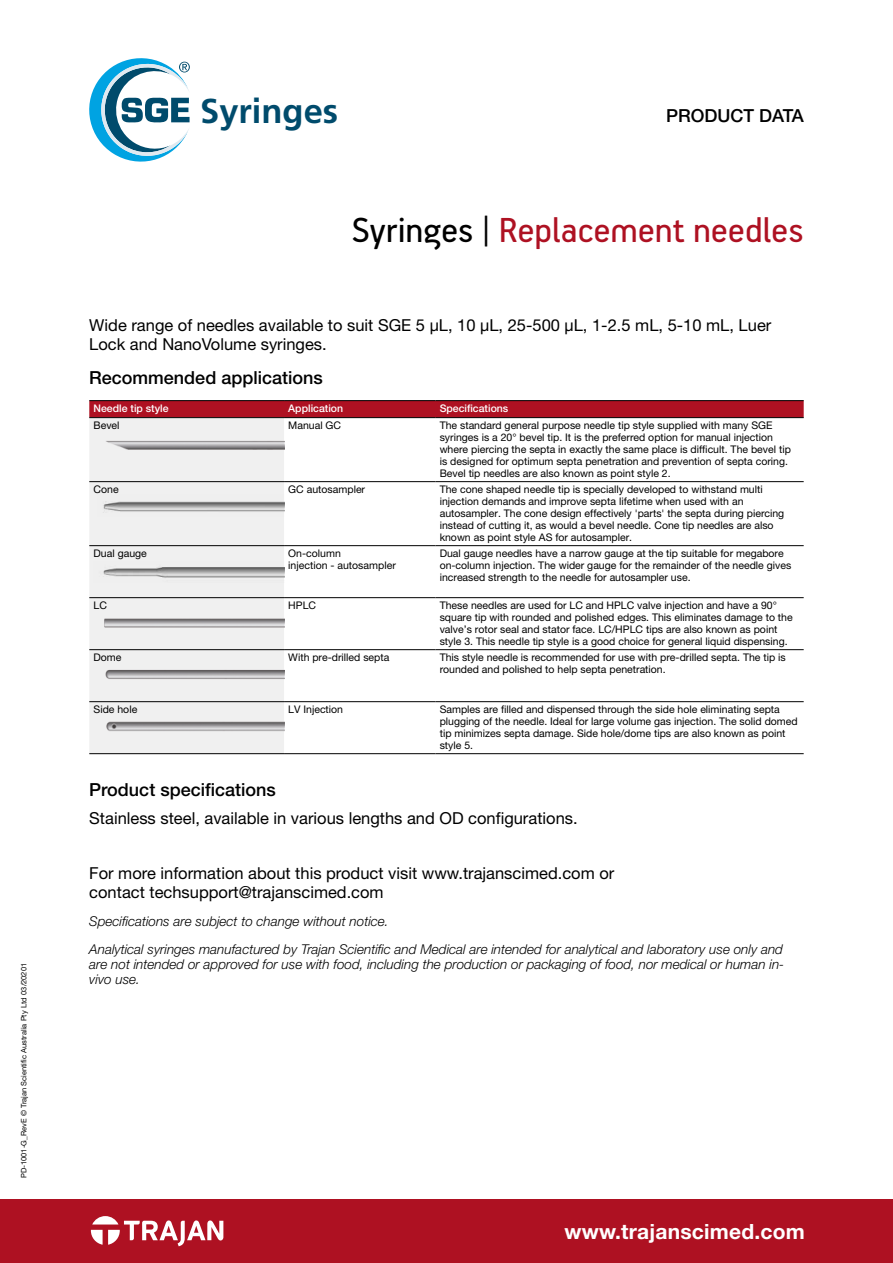
<style>
.page{position:relative;width:893px;height:1263px;background:#fff}
.page>*{position:absolute;margin:0;border:0;box-sizing:border-box;transform-origin:0 0}
.PD_Product_family_bl{font:39px "PF Handbook Pro";color:#ae1122}
.t1{font:700 34.5px "Frutiger";color:#004b6c}
.t2{font:700 21px "Helvetica Neue LT Std";letter-spacing:.01em;color:#fff}
.Heading_Text{font:500 18px "Helvetica Neue LT Std";color:#000}
.Text{font:16.5px/19.5px "Helvetica Neue LT Std";color:#000}
.Note{font:italic 300 13.5px/15px "Helvetica Neue LT Std";color:#000;text-align:justify}
.TRJ_Table_Text{font:10.5px/12px "Helvetica Neue LT Std";color:#000}
.TRJ_Table_Heading{font:500 10.5px "Helvetica Neue LT Std";color:#fff}
.Trajan_Copyright_-_B{font:7.5px "Helvetica Neue LT Std";color:#000}
.s1{color:#000}
</style>
<div class="page">
<div style="left:0;top:1199px;width:893px;height:64px;background:#ae1122"></div>
<svg style="left:91px;top:1216px;width:132px;height:30px"></svg>
<svg style="left:89px;top:58px;width:101px;height:104px"></svg>
<div style="left:89px;top:401px;width:715px;height:16px;background:#ae1122"></div>
<div style="left:89px;top:418px;width:195px;height:335px;background:#f0f0f0"></div>
<hr style="left:89px;top:649px;width:195px;height:1px;background:#000">
<hr style="left:89px;top:701px;width:195px;height:1px;background:#000">
<hr style="left:89px;top:597px;width:195px;height:1px;background:#000">
<hr style="left:284px;top:649px;width:151px;height:1px;background:#000">
<hr style="left:435px;top:649px;width:369px;height:1px;background:#000">
<hr style="left:89px;top:545px;width:195px;height:1px;background:#000">
<hr style="left:284px;top:701px;width:151px;height:1px;background:#000">
<hr style="left:435px;top:701px;width:369px;height:1px;background:#000">
<hr style="left:89px;top:481px;width:195px;height:1px;background:#000">
<hr style="left:284px;top:481px;width:151px;height:1px;background:#000">
<hr style="left:435px;top:481px;width:369px;height:1px;background:#000">
<hr style="left:284px;top:545px;width:151px;height:1px;background:#000">
<hr style="left:435px;top:545px;width:369px;height:1px;background:#000">
<hr style="left:284px;top:597px;width:151px;height:1px;background:#000">
<hr style="left:435px;top:597px;width:369px;height:1px;background:#000">
<hr style="left:89px;top:753px;width:195px;height:1px;background:#000">
<hr style="left:284px;top:753px;width:151px;height:1px;background:#000">
<hr style="left:435px;top:753px;width:369px;height:1px;background:#000">
<hr style="left:89px;top:400px;width:195px;height:1px;background:#000">
<hr style="left:284px;top:400px;width:151px;height:1px;background:#000">
<hr style="left:435px;top:400px;width:369px;height:1px;background:#000">
<hr style="left:89px;top:417px;width:195px;height:1px;background:#000">
<hr style="left:284px;top:417px;width:151px;height:1px;background:#000">
<hr style="left:435px;top:417px;width:369px;height:1px;background:#000">
<img style="left:100px;top:433px;width:184px;height:23px">
<img style="left:98px;top:494px;width:186px;height:23px">
<img style="left:93px;top:562px;width:191px;height:20px">
<img style="left:98px;top:612px;width:186px;height:22px">
<img style="left:97px;top:664px;width:187px;height:20px">
<img style="left:97px;top:716px;width:187px;height:20px">
<p class="Trajan_Copyright_-_B" style="left:19px;top:1178px;width:217px;rotate:-90deg">PD-1001-G_RevE © Trajan Scientific Australia Pty Ltd 03/20201</p>
<h2 class="t1" style="left:200px;top:90px;width:140px">Syringes</h2>
<h3 class="Heading_Text" style="left:666px;top:105px;width:139px">PRODUCT DATA</h3>
<p class="PD_Product_family_bl" style="left:352px;top:206px;width:453px"><span class="s1">Syringes |</span> Replacement needles</p>
<p class="Text" style="left:89px;top:315px;width:683px">Wide range of needles available to suit SGE 5 μL, 10 μL, 25-500 μL, 1-2.5 mL, 5-10 mL, Luer<br>Lock and NanoVolume syringes.</p>
<p class="Heading_Text" style="left:89px;top:367px;width:235px">Recommended applications</p>
<p class="TRJ_Table_Heading" style="left:94px;top:402px;width:77px">Needle tip style</p>
<p class="TRJ_Table_Heading" style="left:288px;top:402px;width:56px">Application</p>
<p class="TRJ_Table_Heading" style="left:440px;top:402px;width:70px">Specifications</p>
<p class="TRJ_Table_Text" style="left:94px;top:419px;width:28px">Bevel</p>
<p class="TRJ_Table_Text" style="left:288px;top:419px;width:54px">Manual GC</p>
<p class="TRJ_Table_Text" style="left:440px;top:419px;width:353px">The standard general purpose needle tip style supplied with many SGE syringes is a 20° bevel tip. It is the preferred option for manual injection where piercing the septa in exactly the same place is difficult. The bevel tip is designed for optimum septa penetration and prevention of septa coring.<br>Bevel tip needles are also known as point style 2.</p>
<p class="TRJ_Table_Text" style="left:94px;top:483px;width:27px">Cone</p>
<p class="TRJ_Table_Text" style="left:288px;top:483px;width:78px">GC autosampler</p>
<p class="TRJ_Table_Text" style="left:440px;top:483px;width:325px">The cone shaped needle tip is specially developed to withstand multi injection demands and improve septa lifetime when used with an</p>
<p class="TRJ_Table_Text" style="left:440px;top:507px;width:346px">autosampler. The cone design effectively 'parts' the septa during piercing instead of cutting it, as would a bevel needle. Cone tip needles are also known as point style AS for autosampler.</p>
<p class="TRJ_Table_Text" style="left:94px;top:547px;width:55px">Dual gauge</p>
<p class="TRJ_Table_Text" style="left:288px;top:547px;width:109px">On-column<br>injection - autosampler</p>
<p class="TRJ_Table_Text" style="left:440px;top:547px;width:353px">Dual gauge needles have a narrow gauge at the tip suitable for megabore on-column injection. The wider gauge for the remainder of the needle gives increased strength to the needle for autosampler use.</p>
<p class="TRJ_Table_Text" style="left:94px;top:599px;width:15px">LC</p>
<p class="TRJ_Table_Text" style="left:288px;top:599px;width:29px">HPLC</p>
<p class="TRJ_Table_Text" style="left:440px;top:599px;width:355px">These needles are used for LC and HPLC valve injection and have a 90° square tip with rounded and polished edges. This eliminates damage to the valve’s rotor seal and stator face. LC/HPLC tips are also known as point style 3. This needle tip style is a good choice for general liquid dispensing.</p>
<p class="TRJ_Table_Text" style="left:94px;top:651px;width:30px">Dome</p>
<p class="TRJ_Table_Text" style="left:288px;top:651px;width:103px">With pre-drilled septa</p>
<p class="TRJ_Table_Text" style="left:440px;top:651px;width:348px">This style needle is recommended for use with pre-drilled septa. The tip is rounded and polished to help septa penetration.</p>
<p class="TRJ_Table_Text" style="left:94px;top:703px;width:45px">Side hole</p>
<p class="TRJ_Table_Text" style="left:288px;top:703px;width:56px">LV Injection</p>
<p class="TRJ_Table_Text" style="left:440px;top:703px;width:360px">Samples are filled and dispensed through the side hole eliminating septa plugging of the needle. Ideal for large volume gas injection. The solid domed tip minimizes septa damage. Side hole/dome tips are also known as point style 5.</p>
<p class="Heading_Text" style="left:89px;top:779px;width:188px">Product specifications</p>
<p class="Text" style="left:89px;top:808px;width:490px">Stainless steel, available in various lengths and OD configurations.</p>
<p class="Text" style="left:89px;top:863px;width:527px">For more information about this product visit www.trajanscimed.com or contact techsupport@trajanscimed.com</p>
<p class="Note" style="left:89px;top:913px;width:301px">Specifications are subject to change without notice.</p>
<p class="Note" style="left:89px;top:941px;width:696px">Analytical syringes manufactured by Trajan Scientific and Medical are intended for analytical and laboratory use only and are not intended or approved for use with food, including the production or packaging of food, nor medical or human in&shy;vivo use.</p>
<h3 class="t2" style="left:564px;top:1218px;width:242px">www.trajanscimed.com</h3>
</div>
